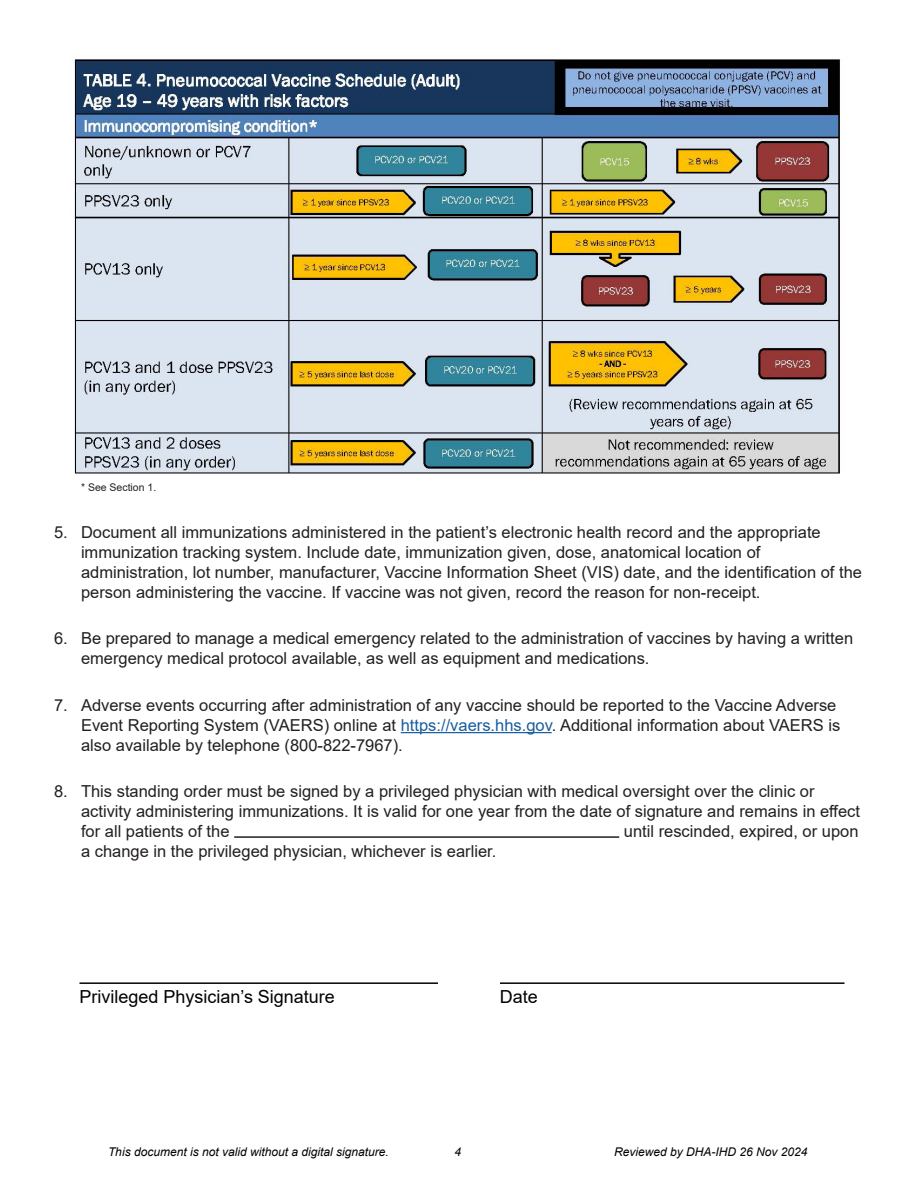
<style>
.page{position:relative;width:918px;height:1188px;background:#fff}
.page>*{position:absolute;margin:0;border:0;box-sizing:border-box;transform-origin:0 0}
.Body_Text{font:18px "Arial";color:#010202}
.t1{font:16.5px/19.8px "Arial";color:#231f20}
.t2{font:italic 12px "Arial";color:#000}
.t3{font:10.5px "Arial";color:#231f20}
.s1{color:#175d9e}
</style>
<div class="page">
<hr style="left:401px;top:732px;width:151px;height:1px;background:#175d9e">
<hr style="left:234px;top:836px;width:385px;height:2px;background:#231f20">
<hr style="left:80px;top:982px;width:358px;height:2px;background:#010202">
<hr style="left:500px;top:982px;width:345px;height:2px;background:#010202">
<img style="left:74px;top:59px;width:766px;height:415px">
<p class="t3" style="left:81px;top:481px;width:77px">* See Section 1.</p>
<p class="t1" style="left:81px;top:522px;width:783px;text-indent:-27px">5. Document all immunizations administered in the patient’s electronic health record and the appropriate immunization tracking system. Include date, immunization given, dose, anatomical location of administration, lot number, manufacturer, Vaccine Information Sheet (VIS) date, and the identification of the person administering the vaccine. If vaccine was not given, record the reason for non-receipt.</p>
<p class="t1" style="left:81px;top:629px;width:774px;text-indent:-27px">6. Be prepared to manage a medical emergency related to the administration of vaccines by having a written emergency medical protocol available, as well as equipment and medications.</p>
<p class="t1" style="left:81px;top:695px;width:761px;text-indent:-27px">7. Adverse events occurring after administration of any vaccine should be reported to the Vaccine Adverse<br>Event Reporting System (VAERS) online at <span class="s1">https://vaers.hhs.gov</span>. Additional information about VAERS is also available by telephone (800-822-7967).</p>
<p class="t1" style="left:81px;top:782px;width:781px;text-indent:-27px">8. This standing order must be signed by a privileged physician with medical oversight over the clinic or activity administering immunizations. It is valid for one year from the date of signature and remains in effect for all patients of the</p>
<p class="t1" style="left:624px;top:821px;width:236px">until rescinded, expired, or upon</p>
<p class="t1" style="left:81px;top:841px;width:417px">a change in the privileged physician, whichever is earlier.</p>
<p class="Body_Text" style="left:80px;top:984px;width:257px">Privileged Physician’s Signature</p>
<p class="Body_Text" style="left:500px;top:984px;width:40px">Date</p>
<p class="t2" style="left:108px;top:1144px;width:282px">This document is not valid without a digital signature.</p>
<p class="t2" style="left:454px;top:1144px;width:8px">4</p>
<p class="t2" style="left:614px;top:1144px;width:195px">Reviewed by DHA-IHD 26 Nov 2024</p>
</div>
